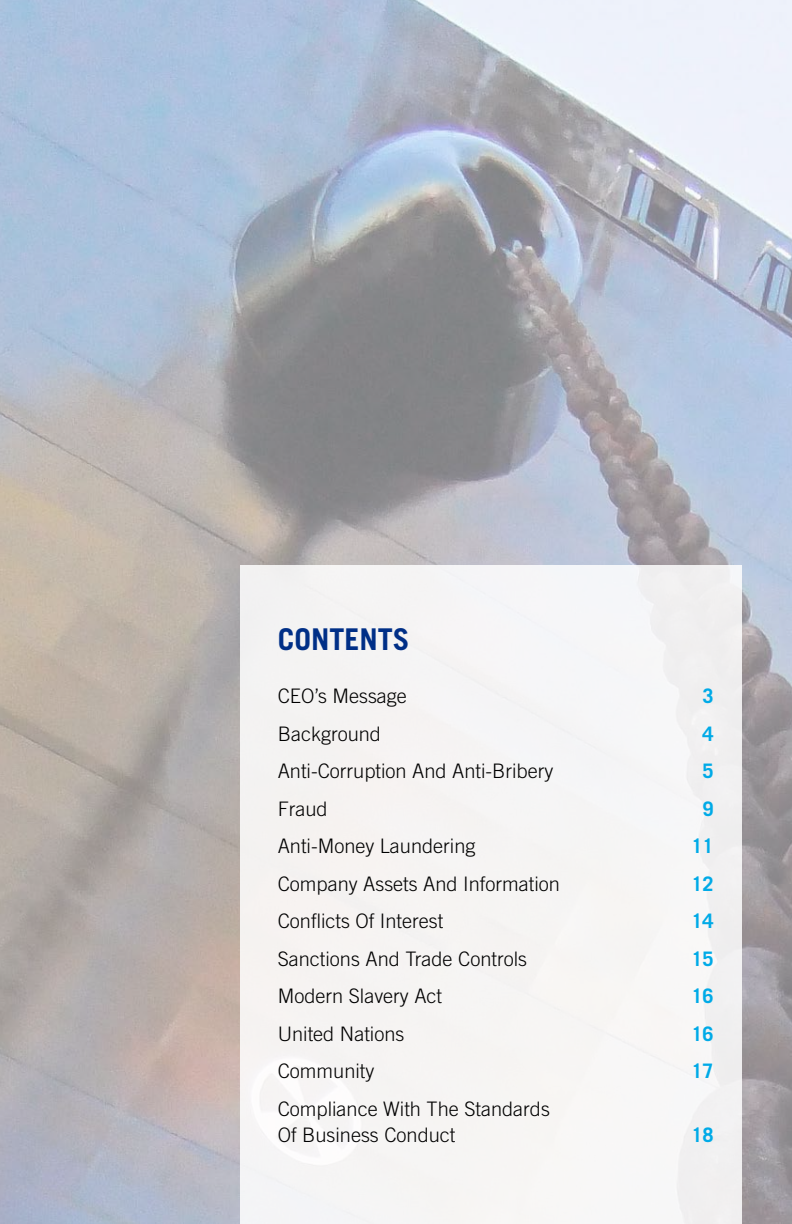
<style>
.page{position:relative;width:792px;height:1224px;background:#fff}
.page>*{position:absolute;margin:0;border:0;box-sizing:border-box;transform-origin:0 0}
.t1{font:700 30px "Trade Gothic LT Std";color:#002f87}
.t2{font:300 20px/26px "Trade Gothic LT Std";color:#000}
.t3{font:700 20px "Trade Gothic LT Std";color:#00aae7}
</style>
<div class="page">
<img style="left:0;top:0;width:792px;height:1224px">
<div style="left:240px;top:565px;width:502px;height:659px;background:#f6f4f3"></div>
<h1 class="t1" style="left:278px;top:621px;width:133px">CONTENTS</h1>
<p class="t2" style="left:278px;top:683px;width:131px">CEO’s Message</p>
<p class="t3" style="left:703px;top:684px;width:13px">3</p>
<p class="t2" style="left:278px;top:720px;width:105px">Background</p>
<p class="t3" style="left:703px;top:721px;width:13px">4</p>
<p class="t2" style="left:278px;top:758px;width:277px">Anti-Corruption And Anti-Bribery</p>
<p class="t3" style="left:703px;top:759px;width:13px">5</p>
<p class="t2" style="left:278px;top:795px;width:52px">Fraud</p>
<p class="t3" style="left:703px;top:796px;width:13px">9</p>
<p class="t2" style="left:278px;top:833px;width:199px">Anti-Money Laundering</p>
<p class="t3" style="left:691px;top:834px;width:24px">11</p>
<p class="t2" style="left:278px;top:870px;width:284px">Company Assets And Information</p>
<p class="t3" style="left:691px;top:871px;width:24px">12</p>
<p class="t2" style="left:278px;top:908px;width:167px">Conflicts Of Interest</p>
<p class="t3" style="left:691px;top:909px;width:24px">14</p>
<p class="t2" style="left:278px;top:946px;width:251px">Sanctions And Trade Controls</p>
<p class="t3" style="left:691px;top:946px;width:24px">15</p>
<p class="t2" style="left:278px;top:983px;width:166px">Modern Slavery Act</p>
<p class="t3" style="left:691px;top:984px;width:24px">16</p>
<p class="t2" style="left:278px;top:1021px;width:128px">United Nations</p>
<p class="t3" style="left:691px;top:1021px;width:24px">16</p>
<p class="t2" style="left:278px;top:1058px;width:98px">Community</p>
<p class="t3" style="left:691px;top:1059px;width:24px">17</p>
<p class="t2" style="left:278px;top:1096px;width:274px">Compliance With The Standards<br>Of Business Conduct</p>
<p class="t3" style="left:691px;top:1123px;width:24px">18</p>
</div>
